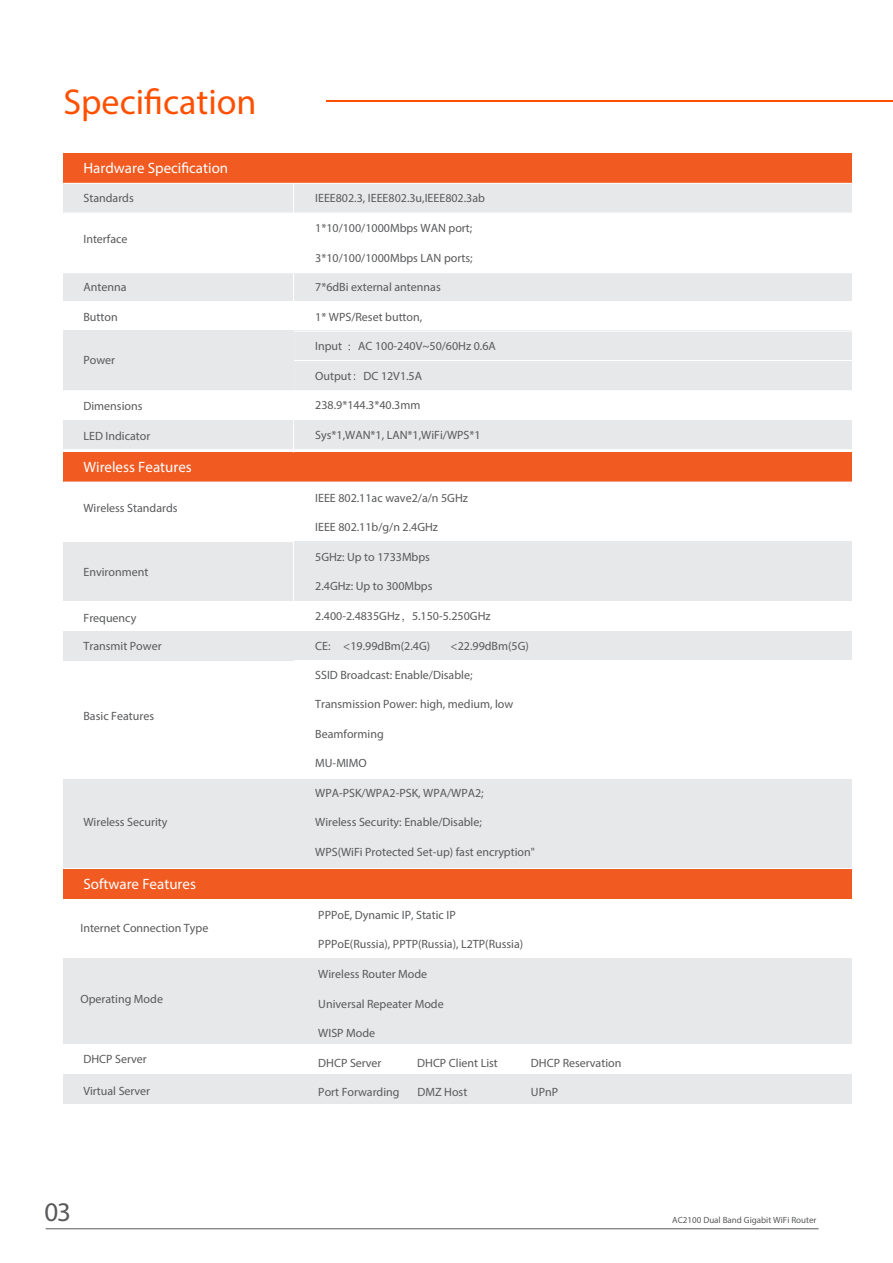
<style>
.page{position:relative;width:893px;height:1263px;background:#fff}
.page>*{position:absolute;margin:0;border:0;box-sizing:border-box;transform-origin:0 0}
.t1{font:36px "Myriad Pro";color:#ff5000}
.t2{font:27px "Myriad Pro";color:#58595b}
.t3{font:600 15px "Myriad Pro";color:#fff}
.t4{font:12px "Myriad Pro";color:#58595b}
.t5{font:300 9px "Myriad Pro";color:#58595b}
.s1{font-family:"Adobe Song Std";font-weight:300}
</style>
<div class="page">
<hr style="left:46px;top:1228px;width:772px;height:1px;background:#656568">
<div style="left:63px;top:631px;width:789px;height:29px;background:#e7e8e9"></div>
<div style="left:63px;top:779px;width:789px;height:29px;background:#e7e8e9"></div>
<div style="left:63px;top:808px;width:789px;height:30px;background:#e7e8e9"></div>
<div style="left:63px;top:838px;width:789px;height:29px;background:#e7e8e9"></div>
<hr style="left:326px;top:101px;width:567px;height:1px;background:#ff5000">
<div style="left:63px;top:153px;width:789px;height:30px;background:#f15a21"></div>
<div style="left:63px;top:183px;width:789px;height:30px;background:#e7e8e9"></div>
<div style="left:63px;top:273px;width:789px;height:29px;background:#e7e8e9"></div>
<div style="left:63px;top:571px;width:789px;height:30px;background:#e7e8e9"></div>
<div style="left:63px;top:542px;width:789px;height:29px;background:#e7e8e9"></div>
<div style="left:63px;top:869px;width:789px;height:30px;background:#f15a21"></div>
<div style="left:63px;top:958px;width:789px;height:30px;background:#e7e8e9"></div>
<div style="left:63px;top:988px;width:789px;height:29px;background:#e7e8e9"></div>
<div style="left:63px;top:1015px;width:789px;height:29px;background:#e7e8e9"></div>
<div style="left:63px;top:1074px;width:789px;height:29px;background:#e7e8e9"></div>
<div style="left:63px;top:452px;width:789px;height:30px;background:#f15a21"></div>
<div style="left:63px;top:301px;width:789px;height:30px;background:#fff"></div>
<div style="left:63px;top:361px;width:789px;height:30px;background:#e7e8e9"></div>
<div style="left:63px;top:331px;width:789px;height:29px;background:#e7e8e9"></div>
<hr style="left:63px;top:390px;width:789px;height:1px;background:#fff">
<hr style="left:63px;top:331px;width:789px;height:1px;background:#fff">
<div style="left:63px;top:420px;width:789px;height:29px;background:#e7e8e9"></div>
<hr style="left:63px;top:183px;width:789px;height:1px;background:#fff">
<hr style="left:293px;top:183px;width:1px;height:269px;background:#fff">
<hr style="left:293px;top:482px;width:1px;height:119px;background:#fff">
<div style="left:63px;top:331px;width:231px;height:59px;background:#e7e8e9"></div>
<h1 class="t1" style="left:63px;top:79px;width:195px">Specification</h1>
<p class="t3" style="left:83px;top:159px;width:146px">Hardware Specification</p>
<p class="t4" style="left:83px;top:191px;width:52px">Standards</p>
<p class="t4" style="left:83px;top:232px;width:46px">Interface</p>
<p class="t4" style="left:83px;top:280px;width:45px">Antenna</p>
<p class="t4" style="left:83px;top:309px;width:36px">Button</p>
<p class="t4" style="left:83px;top:353px;width:33px">Power</p>
<p class="t4" style="left:83px;top:399px;width:61px">Dimensions</p>
<p class="t4" style="left:83px;top:428px;width:68px">LED Indicator</p>
<p class="t3" style="left:83px;top:457px;width:110px">Wireless Features</p>
<p class="t4" style="left:83px;top:501px;width:96px">Wireless Standards</p>
<p class="t4" style="left:83px;top:564px;width:66px">Environment</p>
<p class="t4" style="left:83px;top:610px;width:54px">Frequency</p>
<p class="t4" style="left:83px;top:639px;width:80px">Transmit Power</p>
<p class="t4" style="left:83px;top:708px;width:72px">Basic Features</p>
<p class="t4" style="left:83px;top:814px;width:86px">Wireless Security</p>
<p class="t3" style="left:83px;top:874px;width:114px">Software Features</p>
<p class="t4" style="left:80px;top:921px;width:129px">Internet Connection Type</p>
<p class="t4" style="left:80px;top:991px;width:84px">Operating Mode</p>
<p class="t4" style="left:83px;top:1052px;width:65px">DHCP Server</p>
<p class="t4" style="left:83px;top:1083px;width:68px">Virtual Server</p>
<h2 class="t2" style="left:44px;top:1195px;width:28px">03</h2>
<p class="t4" style="left:315px;top:191px;width:171px">IEEE802.3, IEEE802.3u,IEEE802.3ab</p>
<p class="t4" style="left:315px;top:221px;width:159px">1*10/100/1000Mbps WAN port;</p>
<p class="t4" style="left:315px;top:250px;width:159px">3*10/100/1000Mbps LAN ports;</p>
<p class="t4" style="left:315px;top:280px;width:127px">7*6dBi external antennas</p>
<p class="t4" style="left:315px;top:309px;width:109px">1* WPS/Reset button,</p>
<p class="t4" style="left:315px;top:339px;width:28px">Input</p>
<p class="t4" style="left:358px;top:339px;width:139px">AC 100-240V~50/60Hz 0.6A</p>
<p class="t4" style="left:315px;top:368px;width:108px">Output DC 12V1.5A</p>
<p class="t4" style="left:315px;top:398px;width:107px">238.9*144.3*40.3mm</p>
<p class="t4" style="left:315px;top:427px;width:167px">Sys*1,WAN*1, LAN*1,WiFi/WPS*1</p>
<p class="t4" style="left:315px;top:490px;width:154px">IEEE 802.11ac wave2/a/n 5GHz</p>
<p class="t4" style="left:315px;top:520px;width:124px">IEEE 802.11b/g/n 2.4GHz</p>
<p class="t4" style="left:315px;top:549px;width:116px">5GHz: Up to 1733Mbps</p>
<p class="t4" style="left:315px;top:579px;width:119px">2.4GHz: Up to 300Mbps</p>
<p class="t4" style="left:315px;top:609px;width:177px">2.400-2.4835GHz<span class="s1">，</span>5.150-5.250GHz</p>
<p class="t4" style="left:315px;top:638px;width:116px">CE: &lt;19.99dBm(2.4G)</p>
<p class="t4" style="left:451px;top:638px;width:80px">&lt;22.99dBm(5G)</p>
<p class="t4" style="left:315px;top:667px;width:159px">SSID Broadcast: Enable/Disable;</p>
<p class="t4" style="left:315px;top:697px;width:200px">Transmission Power: high, medium, low</p>
<p class="t4" style="left:315px;top:726px;width:70px">Beamforming</p>
<p class="t4" style="left:315px;top:756px;width:53px">MU-MIMO</p>
<p class="t4" style="left:315px;top:785px;width:170px">WPA-PSK/WPA2-PSK, WPA/WPA2;</p>
<p class="t4" style="left:315px;top:815px;width:168px">Wireless Security: Enable/Disable;</p>
<p class="t4" style="left:315px;top:844px;width:221px">WPS(WiFi Protected Set-up) fast encryption"</p>
<p class="t4" style="left:318px;top:907px;width:139px">PPPoE, Dynamic IP, Static IP</p>
<p class="t4" style="left:318px;top:937px;width:206px">PPPoE(Russia), PPTP(Russia), L2TP(Russia)</p>
<p class="t4" style="left:318px;top:966px;width:110px">Wireless Router Mode</p>
<p class="t4" style="left:318px;top:996px;width:127px">Universal Repeater Mode</p>
<p class="t4" style="left:318px;top:1026px;width:58px">WISP Mode</p>
<p class="t4" style="left:318px;top:1055px;width:65px">DHCP Server</p>
<p class="t4" style="left:417px;top:1055px;width:82px">DHCP Client List</p>
<p class="t4" style="left:531px;top:1055px;width:92px">DHCP Reservation</p>
<p class="t4" style="left:318px;top:1085px;width:83px">Port Forwarding</p>
<p class="t4" style="left:417px;top:1085px;width:51px">DMZ Host</p>
<p class="t4" style="left:531px;top:1085px;width:29px">UPnP</p>
<p class="t5" style="left:672px;top:1214px;width:146px">AC2100 Dual Band Gigabit WiFi Router</p>
</div>
